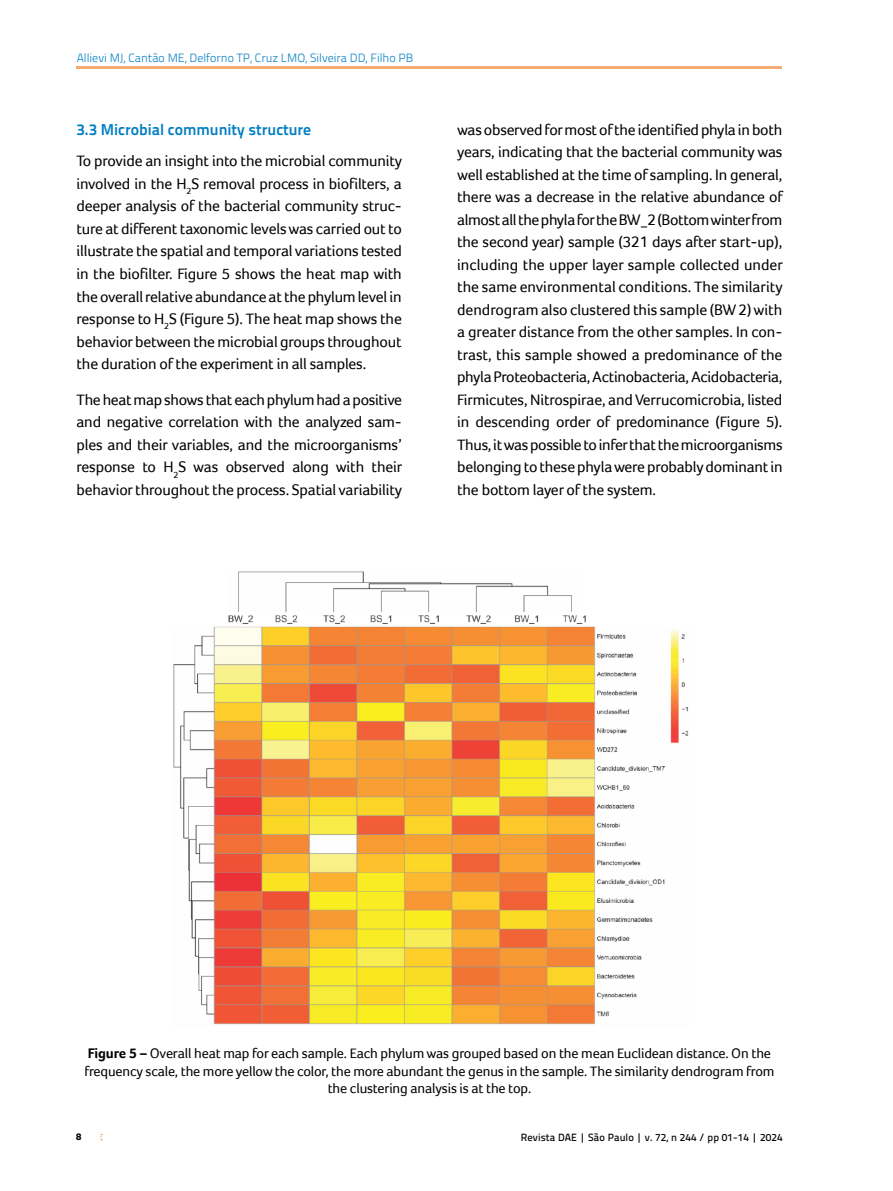
<style>
.page{position:relative;width:893px;height:1191px;background:#fff}
.page>*{position:absolute;margin:0;border:0;box-sizing:border-box;transform-origin:0 0}
.TXT{font:15.75px/22.5px "Foco";letter-spacing:-.01em;color:#000;text-align:justify}
.SUB_2{font:700 15.75px "Titillium Text 22 L";color:#007ec3}
.Tab__Figura_Tit{font:14.25px/17.5px "Foco";letter-spacing:-.01em;color:#000;text-align:center}
.t1{font:300 12px "Titillium Text 22 L";color:#007ec3}
.t2{font:500 10.5px "Titillium Text 22 L";letter-spacing:.01em;color:#000}
.t3{font:800 9.75px "Titillium Text 22 L";color:#000}
.s1{font-weight:700}
</style>
<div class="page">
<hr style="left:77px;top:66px;width:705px;height:3px;background:#f6ab72">
<img style="left:173px;top:571px;width:516px;height:454px">
<p class="t1" style="left:77px;top:49px;width:338px">Allievi MJ, Cantão ME, Delforno TP, Cruz LMO, Silveira DD, Filho PB</p>
<p class="SUB_2" style="left:77px;top:117px;width:236px">3.3 Microbial community structure</p>
<p class="TXT" style="left:77px;top:149px;width:327px">To provide an insight into the microbial community involved in the H<sub>2</sub>S removal process in biofilters, a deeper analysis of the bacterial community struc&shy;ture at different taxonomic levels was carried out to illustrate the spatial and temporal variations tested in the biofilter. Figure 5 shows the heat map with the overall relative abundance at the phylum level in response to H<sub>2</sub>S (Figure 5). The heat map shows the behavior between the microbial groups throughout the duration of the experiment in all samples.</p>
<p class="TXT" style="left:77px;top:388px;width:327px">The heat map shows that each phylum had a positive and negative correlation with the analyzed sam&shy;ples and their variables, and the microorganisms’ response to H<sub>2</sub>S was observed along with their behavior throughout the process. Spatial variability</p>
<p class="TXT" style="left:457px;top:118px;width:327px">was observed for most of the identified phyla in both years, indicating that the bacterial community was well established at the time of sampling. In general, there was a decrease in the relative abundance of almost all the phyla for the BW_2 (Bottom winter from the second year) sample (321 days after start-up), including the upper layer sample collected under the same environmental conditions. The similarity dendrogram also clustered this sample (BW 2) with a greater distance from the other samples. In con&shy;trast, this sample showed a predominance of the phyla Proteobacteria, Actinobacteria, Acidobacteria, Firmicutes, Nitrospirae, and Verrucomicrobia, listed in descending order of predominance (Figure 5).<br>Thus, it was possible to infer that the microorganisms belonging to these phyla were probably dominant in the bottom layer of the system.</p>
<p class="Tab__Figura_Tit" style="left:84px;top:1044px;width:692px"><span class="s1">Figure 5 –</span> Overall heat map for each sample. Each phylum was grouped based on the mean Euclidean distance. On the frequency scale, the more yellow the color, the more abundant the genus in the sample. The similarity dendrogram from the clustering analysis is at the top.</p>
<p class="t3" style="left:76px;top:1129px;width:7px">8</p>
<p class="t2" style="left:521px;top:1129px;width:263px">Revista DAE | São Paulo | v. 72, n 244 / pp 01-14 | 2024</p>
</div>
